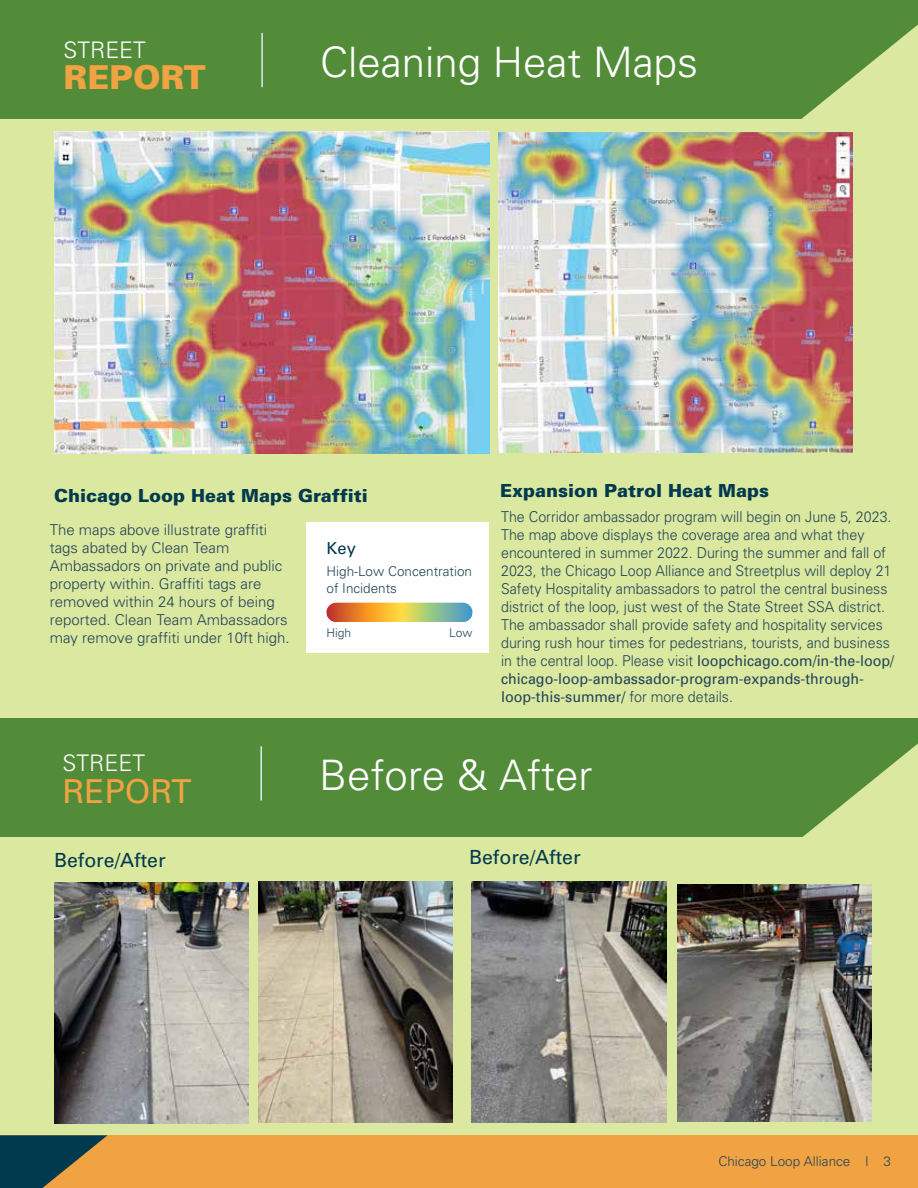
<style>
.page{position:relative;width:918px;height:1188px;background:#fff}
.page>*{position:absolute;margin:0;border:0;box-sizing:border-box;transform-origin:0 0}
.t1{font:300 42px "Univers";color:#fff}
.t2{font:900 33px "Univers";color:#f1a343}
.t3{font:33px "Univers";color:#f1a343}
.t4{font:300 22.8px "Univers";color:#fff}
.t5{font:19.5px "Univers";color:#01394e}
.t6{font:900 18px "Univers";color:#01394e}
.t7{font:16.5px "Univers";color:#01394e}
.t8{font:300 15px/18px "Univers";color:#224459;scale:.95 1}
.t9{font:300 15px/18px "Univers";color:#224459}
.t10{font:300 13.5px/16.2px "Univers";color:#224459}
.t11{font:300 12px "Univers";color:#224459}
.s1{font-weight:400}
</style>
<div class="page">
<div style="left:0;top:0;width:918px;height:1177px;background:#dbe8a0"></div>
<div style="left:0;top:1135px;width:918px;height:53px;background:#f1a343"></div>
<svg style="left:0;top:1135px;width:108px;height:53px"></svg>
<div style="left:0;top:0;width:918px;height:119px;background:#528c39"></div>
<svg style="left:731px;top:25px;width:187px;height:108px"></svg>
<hr style="left:261px;top:33px;width:2px;height:54px;background:#d5eef2">
<div style="left:0;top:718px;width:918px;height:119px;background:#528c39"></div>
<svg style="left:779px;top:743px;width:139px;height:238px"></svg>
<hr style="left:260px;top:746px;width:2px;height:55px;background:#d5eef2">
<img style="left:498px;top:133px;width:355px;height:319px">
<img style="left:54px;top:132px;width:435px;height:322px">
<div style="left:306px;top:523px;width:183px;height:130px;background:#fff"></div>
<svg style="left:327px;top:603px;width:145px;height:19px"></svg>
<svg style="left:327px;top:615px;width:145px;height:7px"></svg>
<img style="left:472px;top:881px;width:194px;height:241px">
<img style="left:54px;top:882px;width:194px;height:241px">
<img style="left:258px;top:881px;width:195px;height:241px">
<img style="left:677px;top:885px;width:194px;height:237px">
<h3 class="t4" style="left:64px;top:36px;width:84px">STREET</h3>
<h2 class="t2" style="left:64px;top:57px;width:144px">REPORT</h2>
<h1 class="t1" style="left:320px;top:36px;width:380px">Cleaning Heat Maps</h1>
<p class="t6" style="left:54px;top:484px;width:315px">Chicago Loop Heat Maps Graffiti</p>
<p class="t6" style="left:500px;top:480px;width:270px">Expansion Patrol Heat Maps</p>
<p class="t9" style="left:50px;top:520px;width:242px">The maps above illustrate graffiti tags abated by Clean Team Ambassadors on private and public property within. Graffiti tags are removed within 24 hours of being reported. Clean Team Ambassadors may remove graffiti under 10ft high.</p>
<p class="t8" style="left:501px;top:507px;width:415px">The Corridor ambassador program will begin on June 5, 2023.<br>The map above displays the coverage area and what they encountered in summer 2022. During the summer and fall of 2023, the Chicago Loop Alliance and Streetplus will deploy 21<br>Safety Hospitality ambassadors to patrol the central business district of the loop, just west of the State Street SSA district.<br>The ambassador shall provide safety and hospitality services during rush hour times for pedestrians, tourists, and business in the central loop. Please visit <span class="s1">loopchicago.com/in-the-loop/ chicago-loop-ambassador-program-expands-through&shy;loop-this-summer/</span> for more details.</p>
<p class="t7" style="left:327px;top:538px;width:31px">Key</p>
<p class="t10" style="left:327px;top:563px;width:147px">High-Low Concentration of Incidents</p>
<p class="t11" style="left:327px;top:626px;width:26px">High</p>
<p class="t11" style="left:449px;top:626px;width:25px">Low</p>
<h3 class="t4" style="left:63px;top:749px;width:84px">STREET</h3>
<h2 class="t3" style="left:63px;top:771px;width:131px">REPORT</h2>
<h1 class="t1" style="left:319px;top:750px;width:275px">Before &amp; After</h1>
<h3 class="t5" style="left:54px;top:848px;width:113px">Before/After</h3>
<h3 class="t5" style="left:469px;top:845px;width:113px">Before/After</h3>
<p class="t10" style="left:718px;top:1153px;width:174px">Chicago Loop Alliance | 3</p>
</div>
